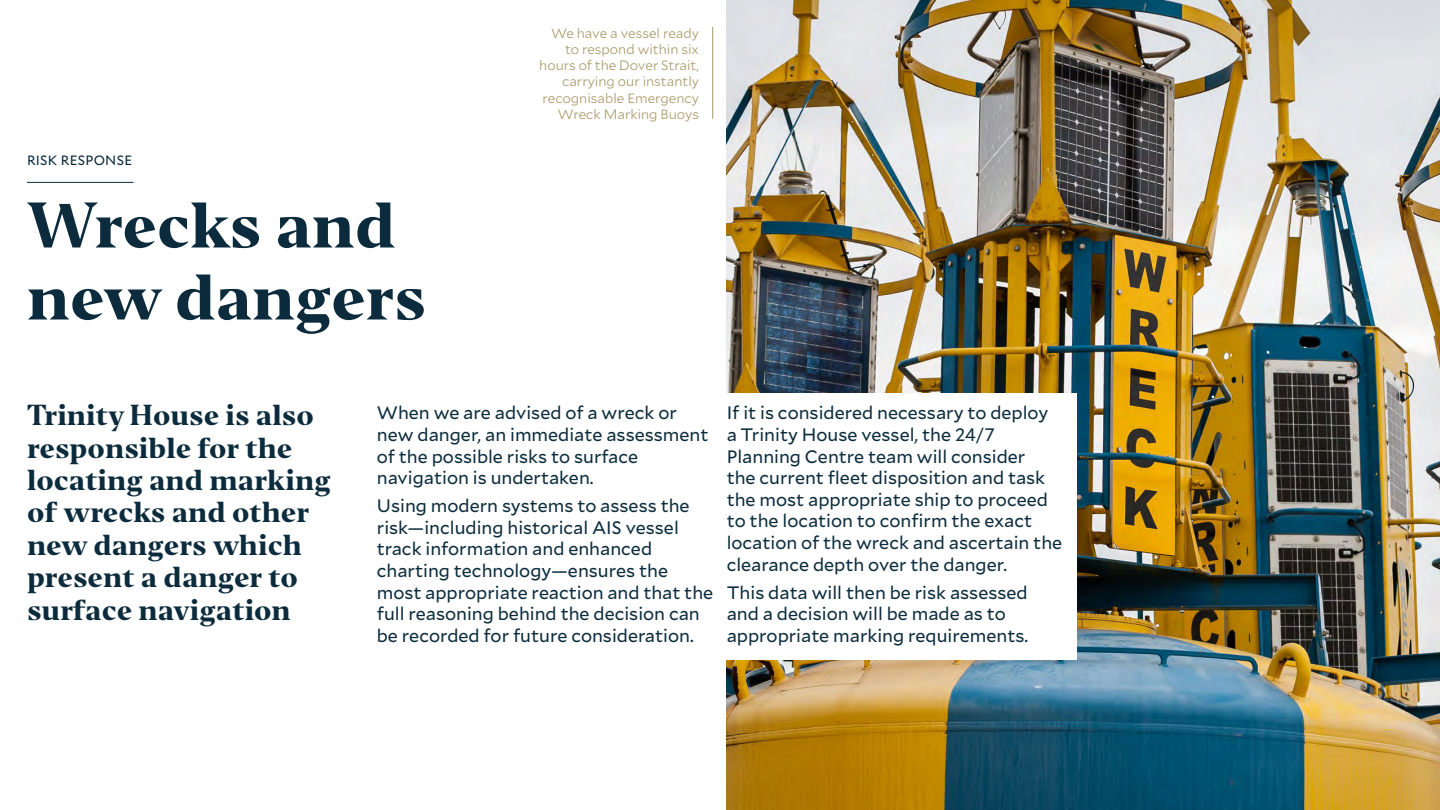
<style>
.page{position:relative;width:1440px;height:810px;background:#fff}
.page>*{position:absolute;margin:0;border:0;box-sizing:border-box;transform-origin:0 0}
.t1{font:800 60px/72px "Editor";color:#0c2c3d}
.t2{font:800 27px/32.4px "Editor";color:#0c2c3d}
.t3{font:18px/21.6px "Mallory";color:#0c2c3d}
.t4{font:300 13.5px/16.2px "Mallory";color:#a89968;text-align:right}
.t5{font:13.5px "Mallory";letter-spacing:.02em;color:#0c2c3d}
</style>
<div class="page">
<img style="left:727px;top:0;width:713px;height:810px">
<div style="left:377px;top:393px;width:700px;height:267px;background:#fff"></div>
<hr style="left:27px;top:182px;width:107px;height:1px;background:#0c2c3d">
<hr style="left:712px;top:27px;width:1px;height:92px;background:#a89968">
<p class="t5" style="left:27px;top:151px;width:107px">RISK RESPONSE</p>
<h1 class="t1" style="left:27px;top:190px;width:401px">Wrecks and new dangers</h1>
<p class="t4" style="left:539px;top:24px;width:161px">We have a vessel ready to respond within six hours of the Dover Strait, carrying our instantly recognisable Emergency<br>Wreck Marking Buoys</p>
<h2 class="t2" style="left:27px;top:400px;width:305px">Trinity House is also responsible for the locating and marking of wrecks and other new dangers which present a danger to surface navigation</h2>
<p class="t3" style="left:377px;top:401px;width:333px">When we are advised of a wreck or new danger, an immediate assessment of the possible risks to surface navigation is undertaken.</p>
<p class="t3" style="left:377px;top:494px;width:338px">Using modern systems to assess the risk—including historical AIS vessel track information and enhanced charting technology—ensures the most appropriate reaction and that the full reasoning behind the decision can be recorded for future consideration.</p>
<p class="t3" style="left:727px;top:401px;width:337px">If it is considered necessary to deploy a Trinity House vessel, the 24/7<br>Planning Centre team will consider<br>the current fleet disposition and task the most appropriate ship to proceed to the location to confirm the exact location of the wreck and ascertain the clearance depth over the danger.</p>
<p class="t3" style="left:727px;top:580px;width:303px">This data will then be risk assessed and a decision will be made as to appropriate marking requirements.</p>
</div>
